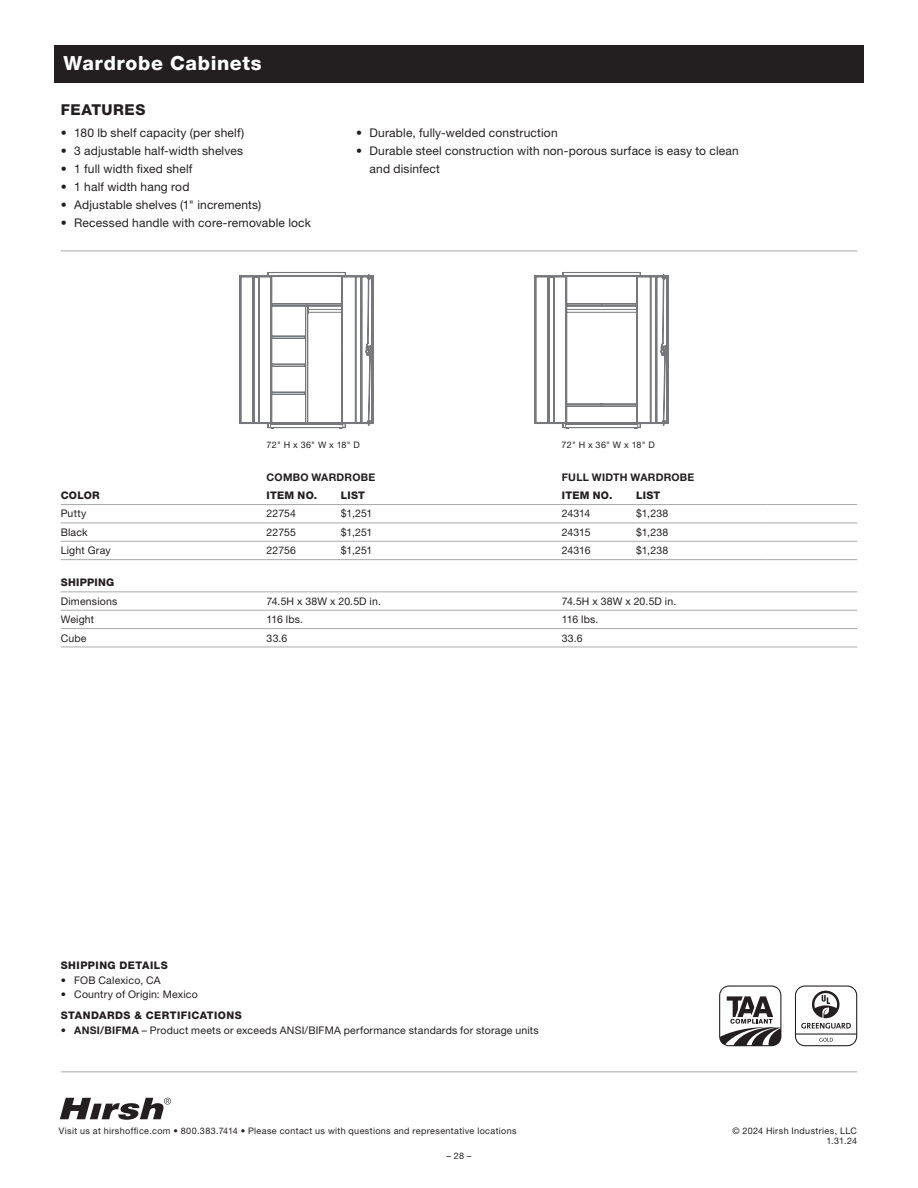
<style>
.page{position:relative;width:918px;height:1188px;background:#fff}
.page>*{position:absolute;margin:0;border:0;box-sizing:border-box;transform-origin:0 0}
.t1{font:800 19.5px "Helvetica Neue LT Std";letter-spacing:.03em;color:#fff}
.t2{font:800 15px "Helvetica Neue LT Std";letter-spacing:.035em;color:#231f20}
.t3{font:12px/18px "Helvetica Neue LT Std";letter-spacing:.015em;color:#231f20}
.t4{font:10.5px "Helvetica Neue LT Std";letter-spacing:.015em;color:#231f20}
.t5{font:800 10.5px "Helvetica Neue LT Std";letter-spacing:.03em;color:#231f20}
.t6{font:700 10.5px "Helvetica Neue LT Std";letter-spacing:.025em;color:#231f20}
.t7{font:9px/9.6px "Helvetica Neue LT Std";letter-spacing:.04em;color:#231f20;text-align:right}
.s1{font-weight:700}
</style>
<div class="page">
<svg style="left:60px;top:1098px;width:111px;height:22px"></svg>
<div style="left:54px;top:45px;width:810px;height:38px;background:#231f20"></div>
<hr style="left:61px;top:251px;width:796px;height:1px;background:#a8a9ad">
<hr style="left:61px;top:1071px;width:796px;height:1px;background:#a8a9ad">
<hr style="left:61px;top:504px;width:206px;height:1px;background:#a8a9ad">
<hr style="left:267px;top:504px;width:74px;height:1px;background:#a8a9ad">
<hr style="left:562px;top:504px;width:74px;height:1px;background:#a8a9ad">
<hr style="left:341px;top:504px;width:221px;height:1px;background:#a8a9ad">
<hr style="left:636px;top:504px;width:132px;height:1px;background:#a8a9ad">
<hr style="left:768px;top:504px;width:89px;height:1px;background:#a8a9ad">
<hr style="left:61px;top:523px;width:206px;height:1px;background:#a8a9ad">
<hr style="left:267px;top:523px;width:74px;height:1px;background:#a8a9ad">
<hr style="left:562px;top:523px;width:74px;height:1px;background:#a8a9ad">
<hr style="left:341px;top:523px;width:221px;height:1px;background:#a8a9ad">
<hr style="left:636px;top:523px;width:132px;height:1px;background:#a8a9ad">
<hr style="left:768px;top:523px;width:89px;height:1px;background:#a8a9ad">
<hr style="left:61px;top:541px;width:206px;height:1px;background:#a8a9ad">
<hr style="left:61px;top:559px;width:206px;height:1px;background:#a8a9ad">
<hr style="left:267px;top:541px;width:74px;height:1px;background:#a8a9ad">
<hr style="left:562px;top:541px;width:74px;height:1px;background:#a8a9ad">
<hr style="left:267px;top:559px;width:74px;height:1px;background:#a8a9ad">
<hr style="left:562px;top:559px;width:74px;height:1px;background:#a8a9ad">
<hr style="left:341px;top:541px;width:221px;height:1px;background:#a8a9ad">
<hr style="left:636px;top:541px;width:132px;height:1px;background:#a8a9ad">
<hr style="left:341px;top:559px;width:221px;height:1px;background:#a8a9ad">
<hr style="left:636px;top:559px;width:132px;height:1px;background:#a8a9ad">
<hr style="left:768px;top:541px;width:89px;height:1px;background:#a8a9ad">
<hr style="left:768px;top:559px;width:89px;height:1px;background:#a8a9ad">
<hr style="left:61px;top:591px;width:206px;height:1px;background:#a8a9ad">
<hr style="left:267px;top:591px;width:295px;height:1px;background:#a8a9ad">
<hr style="left:562px;top:591px;width:295px;height:1px;background:#a8a9ad">
<hr style="left:61px;top:610px;width:206px;height:1px;background:#a8a9ad">
<hr style="left:61px;top:628px;width:206px;height:1px;background:#a8a9ad">
<hr style="left:61px;top:647px;width:206px;height:1px;background:#a8a9ad">
<hr style="left:267px;top:610px;width:295px;height:1px;background:#a8a9ad">
<hr style="left:562px;top:610px;width:295px;height:1px;background:#a8a9ad">
<hr style="left:267px;top:628px;width:295px;height:1px;background:#a8a9ad">
<hr style="left:562px;top:628px;width:295px;height:1px;background:#a8a9ad">
<hr style="left:267px;top:647px;width:295px;height:1px;background:#a8a9ad">
<hr style="left:562px;top:647px;width:295px;height:1px;background:#a8a9ad">
<svg style="left:239px;top:272px;width:135px;height:157px"></svg>
<svg style="left:795px;top:986px;width:62px;height:60px"></svg>
<svg style="left:719px;top:985px;width:62px;height:61px"></svg>
<svg style="left:534px;top:272px;width:135px;height:157px"></svg>
<p class="t1" style="left:64px;top:52px;width:199px">Wardrobe Cabinets</p>
<p class="t2" style="left:61px;top:101px;width:86px">FEATURES</p>
<p class="t3" style="left:61px;top:124px;width:185px">• 180 lb shelf capacity (per shelf)</p>
<p class="t3" style="left:61px;top:142px;width:184px">• 3 adjustable half-width shelves</p>
<p class="t3" style="left:61px;top:160px;width:133px">• 1 full width fixed shelf</p>
<p class="t3" style="left:61px;top:178px;width:130px">• 1 half width hang rod</p>
<p class="t3" style="left:61px;top:196px;width:202px">• Adjustable shelves (1" increments)</p>
<p class="t3" style="left:61px;top:214px;width:252px">• Recessed handle with core-removable lock</p>
<p class="t3" style="left:356px;top:124px;width:203px">• Durable, fully-welded construction</p>
<p class="t3" style="left:370px;top:142px;width:371px;text-indent:-14px">• Durable steel construction with non-porous surface is easy to clean and disinfect</p>
<p class="t7" style="left:267px;top:439px;width:95px">72" H x 36" W x 18" D</p>
<p class="t7" style="left:562px;top:439px;width:95px">72" H x 36" W x 18" D</p>
<p class="t6" style="left:267px;top:471px;width:110px">COMBO WARDROBE</p>
<p class="t6" style="left:562px;top:471px;width:134px">FULL WIDTH WARDROBE</p>
<p class="t5" style="left:61px;top:489px;width:41px">COLOR</p>
<p class="t5" style="left:267px;top:489px;width:52px">ITEM NO.</p>
<p class="t5" style="left:341px;top:489px;width:26px">LIST</p>
<p class="t5" style="left:562px;top:489px;width:52px">ITEM NO.</p>
<p class="t5" style="left:636px;top:489px;width:26px">LIST</p>
<p class="t4" style="left:61px;top:507px;width:27px">Putty</p>
<p class="t4" style="left:267px;top:507px;width:31px">22754</p>
<p class="t4" style="left:341px;top:507px;width:33px">$1,251</p>
<p class="t4" style="left:562px;top:507px;width:30px">24314</p>
<p class="t4" style="left:636px;top:507px;width:34px">$1,238</p>
<p class="t4" style="left:61px;top:526px;width:28px">Black</p>
<p class="t4" style="left:267px;top:526px;width:31px">22755</p>
<p class="t4" style="left:341px;top:526px;width:33px">$1,251</p>
<p class="t4" style="left:562px;top:526px;width:30px">24315</p>
<p class="t4" style="left:636px;top:526px;width:34px">$1,238</p>
<p class="t4" style="left:61px;top:544px;width:51px">Light Gray</p>
<p class="t4" style="left:267px;top:544px;width:31px">22756</p>
<p class="t4" style="left:341px;top:544px;width:33px">$1,251</p>
<p class="t4" style="left:562px;top:544px;width:30px">24316</p>
<p class="t4" style="left:636px;top:544px;width:34px">$1,238</p>
<p class="t5" style="left:61px;top:576px;width:55px">SHIPPING</p>
<p class="t4" style="left:61px;top:595px;width:58px">Dimensions</p>
<p class="t4" style="left:267px;top:595px;width:116px">74.5H x 38W x 20.5D in.</p>
<p class="t4" style="left:562px;top:595px;width:116px">74.5H x 38W x 20.5D in.</p>
<p class="t4" style="left:61px;top:613px;width:35px">Weight</p>
<p class="t4" style="left:267px;top:613px;width:38px">116 lbs.</p>
<p class="t4" style="left:562px;top:613px;width:38px">116 lbs.</p>
<p class="t4" style="left:61px;top:632px;width:27px">Cube</p>
<p class="t4" style="left:267px;top:632px;width:22px">33.6</p>
<p class="t4" style="left:562px;top:632px;width:22px">33.6</p>
<p class="t5" style="left:61px;top:959px;width:109px">SHIPPING DETAILS</p>
<p class="t4" style="left:61px;top:974px;width:101px">• FOB Calexico, CA</p>
<p class="t4" style="left:61px;top:988px;width:139px">• Country of Origin: Mexico</p>
<p class="t5" style="left:61px;top:1009px;width:183px">STANDARDS &amp; CERTIFICATIONS</p>
<p class="t4" style="left:61px;top:1024px;width:479px"><span class="s1">• ANSI/BIFMA</span> – Product meets or exceeds ANSI/BIFMA performance standards for storage units</p>
<p class="t7" style="left:59px;top:1126px;width:459px">Visit us at hirshoffice.com • 800.383.7414 • Please contact us with questions and representative locations</p>
<p class="t7" style="left:732px;top:1126px;width:126px">© 2024 Hirsh Industries, LLC<br>1.31.24</p>
<p class="t7" style="left:447px;top:1151px;width:26px">– 28 –</p>
</div>
